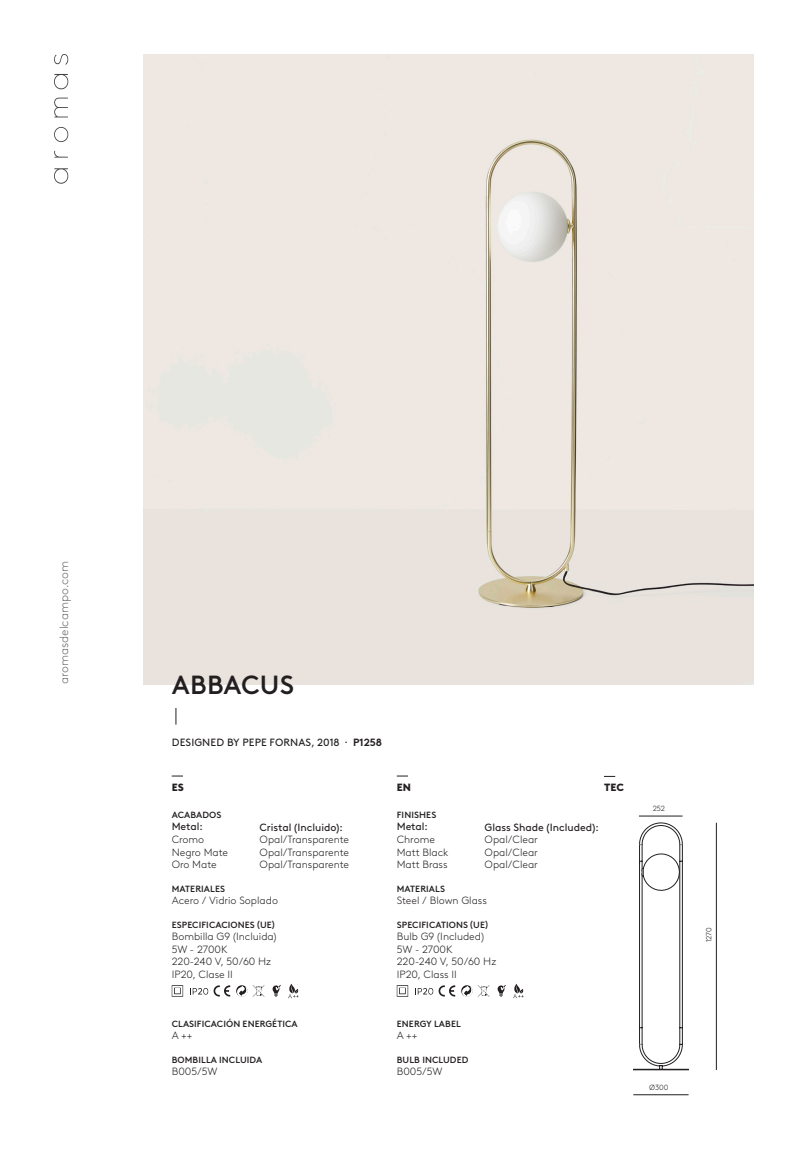
<style>
.page{position:relative;width:808px;height:1149px;background:#fff}
.page>*{position:absolute;margin:0;border:0;box-sizing:border-box;transform-origin:0 0}
.t1{font:500 26.25px "Brown LL";letter-spacing:.01em;color:#231f20}
.t2{font:300 12px "Brown LL";color:#6c6d70}
.t3{font:300 10.5px "Brown LL";color:#231f20}
.t4{font:10.5px "Brown LL";color:#231f20}
.t5{font:900 10.5px "Brown LL";letter-spacing:.01em;color:#231f20}
.t6{font:500 9px "Brown LL";letter-spacing:.01em;color:#231f20}
.t7{font:300 7.5px "Brown LL";color:#231f20}
.s1{font-weight:700}
</style>
<div class="page">
<svg style="left:54px;top:168px;width:14px;height:16px"></svg>
<svg style="left:54px;top:74px;width:14px;height:15px"></svg>
<svg style="left:54px;top:151px;width:14px;height:6px"></svg>
<svg style="left:54px;top:127px;width:14px;height:15px"></svg>
<svg style="left:54px;top:98px;width:14px;height:19px"></svg>
<svg style="left:54px;top:54px;width:14px;height:11px"></svg>
<div style="left:144px;top:54px;width:610px;height:630px;background:#eee7e2"></div>
<svg style="left:176px;top:708px;width:1px;height:16px"></svg>
<svg style="left:272px;top:985px;width:9px;height:12px"></svg>
<svg style="left:236px;top:985px;width:28px;height:11px"></svg>
<svg style="left:190px;top:985px;width:40px;height:11px"></svg>
<svg style="left:288px;top:983px;width:11px;height:14px"></svg>
<svg style="left:172px;top:985px;width:11px;height:11px"></svg>
<svg style="left:497px;top:985px;width:9px;height:12px"></svg>
<svg style="left:461px;top:985px;width:28px;height:11px"></svg>
<svg style="left:415px;top:985px;width:40px;height:11px"></svg>
<svg style="left:513px;top:983px;width:11px;height:14px"></svg>
<svg style="left:397px;top:985px;width:11px;height:11px"></svg>
<svg style="left:633px;top:822px;width:56px;height:247px"></svg>
<hr style="left:716px;top:822px;width:1px;height:247px;background:#231f20">
<hr style="left:633px;top:1094px;width:55px;height:1px;background:#231f20">
<hr style="left:639px;top:815px;width:43px;height:1px;background:#231f20">
<p class="t2" style="left:56px;top:684px;width:125px;rotate:-90deg">aromasdelcampo.com</p>
<p class="t1" style="left:172px;top:664px;width:124px">ABBACUS</p>
<p class="t4" style="left:172px;top:734px;width:212px">DESIGNED BY PEPE FORNAS, 2018 · <span class="s1">P1258</span></p>
<p class="t5" style="left:172px;top:779px;width:14px">ES</p>
<p class="t5" style="left:397px;top:779px;width:16px">EN</p>
<p class="t5" style="left:604px;top:779px;width:21px">TEC</p>
<p class="t6" style="left:172px;top:807px;width:51px">ACABADOS</p>
<p class="t4" style="left:172px;top:818px;width:33px">Metal:</p>
<p class="t3" style="left:172px;top:831px;width:34px">Cromo</p>
<p class="t3" style="left:172px;top:844px;width:58px">Negro Mate</p>
<p class="t3" style="left:172px;top:856px;width:46px">Oro Mate</p>
<p class="t6" style="left:172px;top:881px;width:55px">MATERIALES</p>
<p class="t3" style="left:172px;top:892px;width:108px">Acero / Vidrio Soplado</p>
<p class="t6" style="left:172px;top:917px;width:105px">ESPECIFICACIONES (UE)</p>
<p class="t3" style="left:172px;top:928px;width:106px">Bombilla G9 (Incluida)</p>
<p class="t3" style="left:172px;top:941px;width:57px">5W - 2700K</p>
<p class="t3" style="left:172px;top:954px;width:101px">220-240 V, 50/60 Hz</p>
<p class="t3" style="left:172px;top:966px;width:63px">IP20, Clase II</p>
<p class="t6" style="left:172px;top:1016px;width:127px">CLASIFICACIÓN ENERGÉTICA</p>
<p class="t3" style="left:172px;top:1027px;width:22px">A ++</p>
<p class="t6" style="left:172px;top:1052px;width:92px">BOMBILLA INCLUIDA</p>
<p class="t3" style="left:172px;top:1063px;width:47px">B005/5W</p>
<p class="t4" style="left:260px;top:818px;width:85px">Cristal (Incluido):</p>
<p class="t3" style="left:260px;top:831px;width:91px">Opal/Transparente</p>
<p class="t3" style="left:260px;top:844px;width:91px">Opal/Transparente</p>
<p class="t3" style="left:260px;top:857px;width:91px">Opal/Transparente</p>
<p class="t6" style="left:397px;top:807px;width:41px">FINISHES</p>
<p class="t4" style="left:397px;top:818px;width:33px">Metal:</p>
<p class="t3" style="left:397px;top:831px;width:40px">Chrome</p>
<p class="t3" style="left:397px;top:844px;width:53px">Matt Black</p>
<p class="t3" style="left:397px;top:856px;width:52px">Matt Brass</p>
<p class="t6" style="left:397px;top:881px;width:50px">MATERIALS</p>
<p class="t3" style="left:397px;top:892px;width:92px">Steel / Blown Glass</p>
<p class="t6" style="left:397px;top:917px;width:93px">SPECIFICATIONS (UE)</p>
<p class="t3" style="left:397px;top:928px;width:89px">Bulb G9 (Included)</p>
<p class="t3" style="left:397px;top:941px;width:57px">5W - 2700K</p>
<p class="t3" style="left:397px;top:954px;width:101px">220-240 V, 50/60 Hz</p>
<p class="t3" style="left:397px;top:966px;width:62px">IP20, Class II</p>
<p class="t4" style="left:485px;top:818px;width:116px">Glass Shade (Included):</p>
<p class="t3" style="left:485px;top:831px;width:55px">Opal/Clear</p>
<p class="t3" style="left:485px;top:844px;width:55px">Opal/Clear</p>
<p class="t3" style="left:485px;top:857px;width:55px">Opal/Clear</p>
<p class="t6" style="left:397px;top:1016px;width:66px">ENERGY LABEL</p>
<p class="t3" style="left:397px;top:1027px;width:22px">A ++</p>
<p class="t6" style="left:397px;top:1052px;width:73px">BULB INCLUDED</p>
<p class="t3" style="left:397px;top:1063px;width:47px">B005/5W</p>
<p class="t7" style="left:653px;top:803px;width:14px">252</p>
<p class="t7" style="left:649px;top:1081px;width:21px">Ø300</p>
<p class="t7" style="left:704px;top:941px;width:16px;rotate:-90deg">1270</p>
</div>
